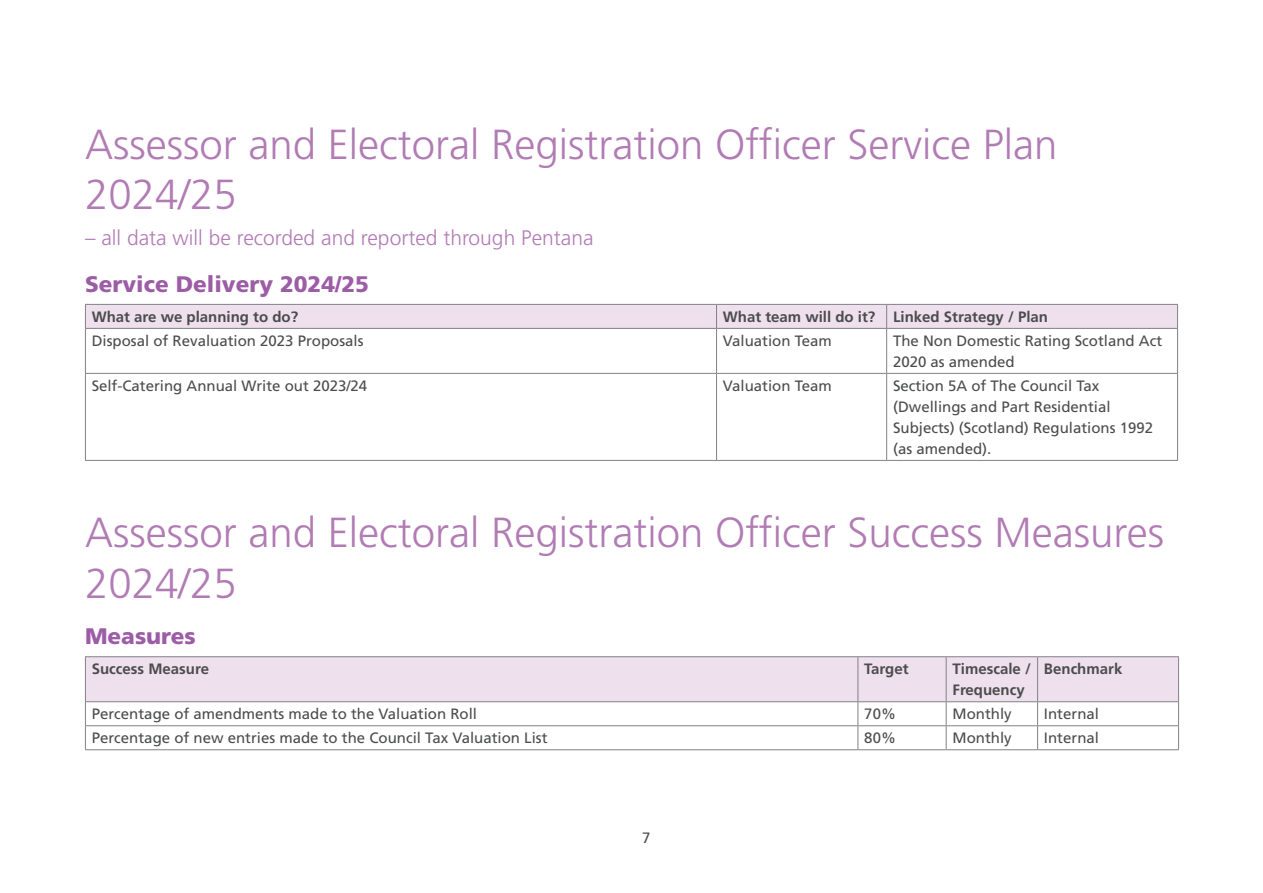
<style>
.page{position:relative;width:1263px;height:893px;background:#fff}
.page>*{position:absolute;margin:0;border:0;box-sizing:border-box;transform-origin:0 0}
.t1{font:300 42px/50.4px "Frutiger LT Pro";color:#b17bb4}
.t2{font:900 22.5px "Frutiger LT Pro";color:#9d5ca6}
.t3{font:300 21px "Frutiger LT Pro";color:#b17bb4}
.t4{font:15px/21px "Frutiger LT Pro";color:#4b4c4d}
.t5{font:700 15px/21px "Frutiger LT Pro";color:#4b4c4d}
</style>
<div class="page">
<svg style="left:85px;top:304px;width:1093px;height:24px;background:#eadbe8"></svg>
<hr style="left:85px;top:328px;width:631px;height:1px;background:#808285">
<hr style="left:85px;top:329px;width:1px;height:44px;background:#808285">
<hr style="left:716px;top:328px;width:171px;height:1px;background:#808285">
<hr style="left:716px;top:329px;width:1px;height:44px;background:#808285">
<hr style="left:887px;top:328px;width:291px;height:1px;background:#808285">
<hr style="left:886px;top:329px;width:1px;height:44px;background:#808285">
<hr style="left:1177px;top:329px;width:1px;height:44px;background:#808285">
<hr style="left:85px;top:373px;width:631px;height:1px;background:#808285">
<hr style="left:85px;top:374px;width:1px;height:86px;background:#808285">
<hr style="left:716px;top:373px;width:171px;height:1px;background:#808285">
<hr style="left:716px;top:374px;width:1px;height:86px;background:#808285">
<hr style="left:887px;top:373px;width:291px;height:1px;background:#808285">
<hr style="left:886px;top:374px;width:1px;height:86px;background:#808285">
<hr style="left:1177px;top:374px;width:1px;height:86px;background:#808285">
<hr style="left:85px;top:460px;width:631px;height:1px;background:#808285">
<hr style="left:716px;top:460px;width:171px;height:1px;background:#808285">
<hr style="left:887px;top:460px;width:291px;height:1px;background:#808285">
<div style="left:86px;top:657px;width:1092px;height:44px;background:#efe0ed"></div>
<hr style="left:85px;top:656px;width:773px;height:1px;background:#808285">
<hr style="left:85px;top:657px;width:1px;height:44px;background:#808285">
<hr style="left:858px;top:656px;width:88px;height:1px;background:#808285">
<hr style="left:857px;top:657px;width:1px;height:44px;background:#808285">
<hr style="left:946px;top:656px;width:91px;height:1px;background:#808285">
<hr style="left:946px;top:657px;width:1px;height:44px;background:#808285">
<hr style="left:1037px;top:656px;width:142px;height:1px;background:#808285">
<hr style="left:1037px;top:657px;width:1px;height:44px;background:#808285">
<hr style="left:1178px;top:657px;width:1px;height:44px;background:#808285">
<hr style="left:85px;top:701px;width:773px;height:1px;background:#808285">
<hr style="left:858px;top:701px;width:88px;height:1px;background:#808285">
<hr style="left:946px;top:701px;width:91px;height:1px;background:#808285">
<hr style="left:1037px;top:701px;width:142px;height:1px;background:#808285">
<hr style="left:85px;top:725px;width:773px;height:1px;background:#808285">
<svg style="left:85px;top:702px;width:1px;height:47px"></svg>
<hr style="left:858px;top:725px;width:88px;height:1px;background:#808285">
<svg style="left:857px;top:702px;width:1px;height:47px"></svg>
<hr style="left:946px;top:725px;width:91px;height:1px;background:#808285">
<svg style="left:946px;top:702px;width:1px;height:47px"></svg>
<hr style="left:1037px;top:725px;width:142px;height:1px;background:#808285">
<svg style="left:1037px;top:702px;width:1px;height:47px"></svg>
<svg style="left:1178px;top:702px;width:1px;height:47px"></svg>
<hr style="left:85px;top:749px;width:773px;height:1px;background:#808285">
<hr style="left:858px;top:749px;width:88px;height:1px;background:#808285">
<hr style="left:946px;top:749px;width:91px;height:1px;background:#808285">
<hr style="left:1037px;top:749px;width:142px;height:1px;background:#808285">
<h1 class="t1" style="left:85px;top:120px;width:974px">Assessor and Electoral Registration Officer Service Plan<br>2024/25</h1>
<h3 class="t3" style="left:85px;top:226px;width:510px">– all data will be recorded and reported through Pentana</h3>
<h2 class="t2" style="left:85px;top:270px;width:285px">Service Delivery 2024/25</h2>
<p class="t5" style="left:92px;top:306px;width:208px">What are we planning to do?</p>
<p class="t5" style="left:723px;top:306px;width:327px">What team will do it? Linked Strategy / Plan</p>
<p class="t4" style="left:92px;top:330px;width:273px">Disposal of Revaluation 2023 Proposals</p>
<p class="t4" style="left:723px;top:330px;width:111px">Valuation Team</p>
<p class="t4" style="left:893px;top:330px;width:271px">The Non Domestic Rating Scotland Act<br>2020 as amended</p>
<p class="t4" style="left:92px;top:375px;width:277px">Self-Catering Annual Write out 2023/24</p>
<p class="t4" style="left:723px;top:375px;width:111px">Valuation Team</p>
<p class="t4" style="left:893px;top:375px;width:262px">Section 5A of The Council Tax (Dwellings and Part Residential<br>Subjects) (Scotland) Regulations 1992 (as amended).</p>
<h1 class="t1" style="left:85px;top:508px;width:1080px">Assessor and Electoral Registration Officer Success Measures<br>2024/25</h1>
<h2 class="t2" style="left:85px;top:622px;width:112px">Measures</h2>
<p class="t5" style="left:92px;top:659px;width:119px">Success Measure</p>
<p class="t5" style="left:864px;top:659px;width:46px">Target</p>
<p class="t5" style="left:952px;top:659px;width:80px">Timescale /<br>Frequency</p>
<p class="t5" style="left:1044px;top:659px;width:80px">Benchmark</p>
<p class="t4" style="left:92px;top:704px;width:387px">Percentage of amendments made to the Valuation Roll</p>
<p class="t4" style="left:864px;top:704px;width:33px">70%</p>
<p class="t4" style="left:952px;top:704px;width:61px">Monthly</p>
<p class="t4" style="left:1044px;top:704px;width:57px">Internal</p>
<p class="t4" style="left:92px;top:728px;width:457px">Percentage of new entries made to the Council Tax Valuation List</p>
<p class="t4" style="left:864px;top:728px;width:33px">80%</p>
<p class="t4" style="left:952px;top:728px;width:61px">Monthly</p>
<p class="t4" style="left:1044px;top:728px;width:57px">Internal</p>
<p class="t4" style="left:642px;top:827px;width:10px">7</p>
</div>
